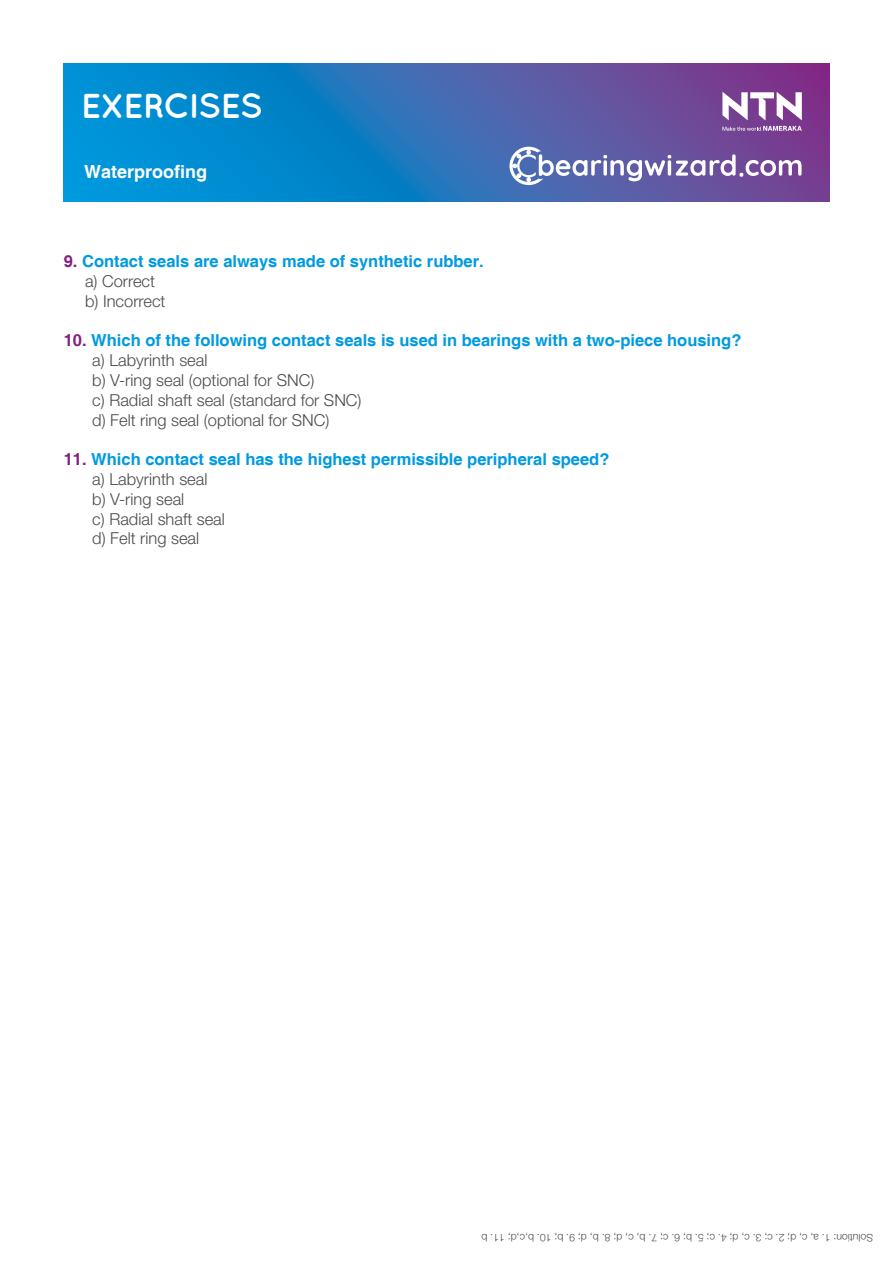
<style>
.page{position:relative;width:893px;height:1263px;background:#fff}
.page>*{position:absolute;margin:0;border:0;box-sizing:border-box;transform-origin:0 0}
.t1{font:700 34.5px "Quicksand";letter-spacing:-.03em;color:#fff}
.t2{font:700 18px "Helvetica";color:#fff}
.t3{font:300 16.5px/19.8px "Helvetica Neue LT Std";color:#4b4b4a}
.t4{font:700 16.5px "Helvetica";color:#009ae0}
.t5{font:300 10.5px "Helvetica Neue LT Std";color:#4b4b4a}
.s1{color:#832082}
</style>
<div class="page">
<svg style="left:64px;top:64px;width:765px;height:138px;background:#2e70b8"></svg>
<svg style="left:722px;top:92px;width:80px;height:39px"></svg>
<svg style="left:509px;top:147px;width:292px;height:38px"></svg>
<h1 class="t1" style="left:81px;top:85px;width:183px">EXERCISES</h1>
<p class="t2" style="left:84px;top:161px;width:124px">Waterproofing</p>
<p class="t4" style="left:64px;top:251px;width:421px"><span class="s1">9.</span> Contact seals are always made of synthetic rubber.</p>
<p class="t3" style="left:85px;top:271px;width:82px">a) Correct b) Incorrect</p>
<p class="t4" style="left:64px;top:330px;width:679px"><span class="s1">10.</span> Which of the following contact seals is used in bearings with a two-piece housing?</p>
<p class="t3" style="left:92px;top:350px;width:271px">a) Labyrinth seal<br>b) V-ring seal (optional for SNC)<br>c) Radial shaft seal (standard for SNC) d) Felt ring seal (optional for SNC)</p>
<p class="t4" style="left:64px;top:449px;width:547px"><span class="s1">11.</span> Which contact seal has the highest permissible peripheral speed?</p>
<p class="t3" style="left:92px;top:469px;width:134px">a) Labyrinth seal b) V-ring seal<br>c) Radial shaft seal d) Felt ring seal</p>
<p class="t5" style="left:873px;top:1244px;width:393px;rotate:-180deg">Solution: 1. a, c, d; 2. c; 3. c, d; 4. c; 5. b; 6. c; 7. b, c, d; 8. b, d; 9. b; 10. b,c,d; 11. b</p>
</div>
